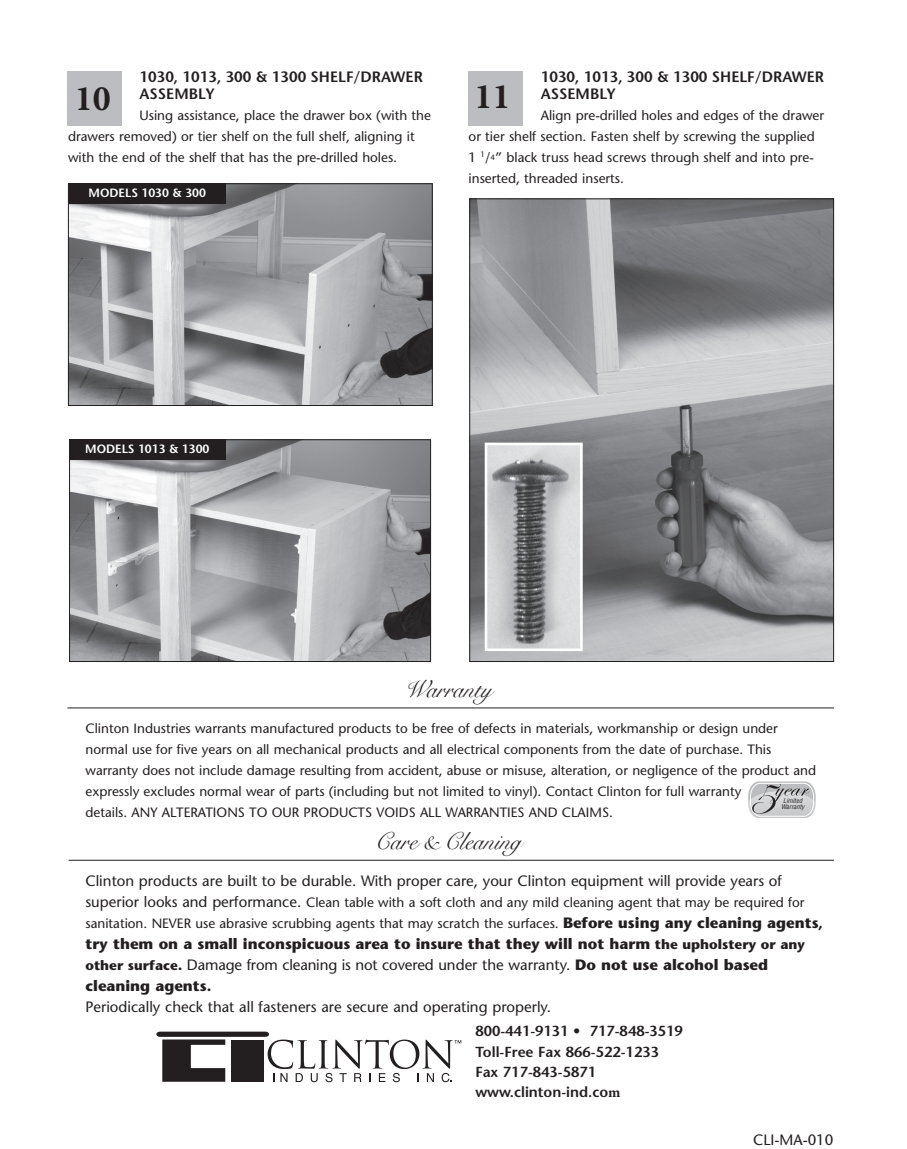
<style>
.page{position:relative;width:907px;height:1149px;background:#fff}
.page>*{position:absolute;margin:0;border:0;box-sizing:border-box;transform-origin:0 0}
.t1{font:700 36px "Minion Pro";color:#231f20}
.t2{font:24px "Snell Roundhand";color:#231f20}
.t3{font:700 15px/21px "Stone Sans Std";color:#231f20}
.t4{font:500 15px "Stone Sans Std";color:#231f20}
.t5{font:600 15px/16.5px "Stone Sans Std";color:#231f20}
.t6{font:600 14.55px/20.2px "Stone Sans Std";color:#231f20}
.t7{font:500 13.5px/21px "Stone Sans Std";color:#231f20}
.t8{font:600 12px "Stone Sans Std";color:#fff}
.t9{font:italic condensed 6.45px/6.3px "Helvetica";color:#231f20;text-align:center}
.s1{font-size:7.8px}
.s2{font-size:15px}
.s3{font-weight:700;font-size:15px}
.s4{font-size:13.5px}
.s5{font-weight:500}
.s6{font-family:"Minion Pro";font-weight:700}
</style>
<div class="page">
<svg style="left:156px;top:1031px;width:305px;height:51px"></svg>
<hr style="left:67px;top:707px;width:766px;height:1px;background:#231f20">
<hr style="left:69px;top:860px;width:764px;height:1px;background:#231f20">
<div style="left:468px;top:71px;width:54px;height:54px;background:#bcbdc0"></div>
<div style="left:67px;top:71px;width:54px;height:54px;background:#bcbdc0"></div>
<img style="left:471px;top:200px;width:360px;height:460px">
<img style="left:70px;top:185px;width:360px;height:219px">
<div style="left:68px;top:183px;width:364px;height:223px;border:1px solid #231f20"></div>
<img style="left:488px;top:447px;width:90px;height:200px">
<div style="left:484px;top:443px;width:98px;height:208px;border:3px solid #fff"></div>
<img style="left:71px;top:441px;width:358px;height:219px">
<div style="left:69px;top:439px;width:362px;height:223px;border:1px solid #231f20"></div>
<div style="left:69px;top:183px;width:157px;height:21px;background:#231f20"></div>
<div style="left:69px;top:439px;width:157px;height:21px;background:#231f20"></div>
<svg style="left:748px;top:781px;width:67px;height:37px;background:#c4c4c6"></svg>
<p class="t5" style="left:540px;top:69px;width:285px">1030, 1013, 300 &amp; 1300 SHELF/DRAWER<br>ASSEMBLY</p>
<p class="t7" style="left:468px;top:104px;width:357px;text-indent:72px">Align pre-drilled holes and edges of the drawer or tier shelf section. Fasten shelf by screwing the supplied 1 <sup>1</sup>/<span class="s1">4</span>” black truss head screws through shelf and into pre&shy;inserted, threaded inserts.</p>
<p class="t5" style="left:139px;top:69px;width:285px">1030, 1013, 300 &amp; 1300 SHELF/DRAWER<br>ASSEMBLY</p>
<p class="t7" style="left:68px;top:105px;width:364px;text-indent:71px">Using assistance, place the drawer box (with the drawers removed) or tier shelf on the full shelf, aligning it with the end of the shelf that has the pre-drilled holes.</p>
<p class="t8" style="left:89px;top:186px;width:119px">MODELS 1030 &amp; 300</p>
<p class="t1" style="left:75px;top:73px;width:37px">10</p>
<p class="t1" style="left:474px;top:71px;width:37px">11</p>
<p class="t8" style="left:85px;top:442px;width:126px">MODELS 1013 &amp; 1300</p>
<p class="t2" style="left:404px;top:675px;width:89px">Warranty</p>
<p class="t7" style="left:85px;top:717px;width:731px">Clinton Industries warrants manufactured products to be free of defects in materials, workmanship or design under normal use for five years on all mechanical products and all electrical components from the date of purchase. This warranty does not include damage resulting from accident, abuse or misuse, alteration, or negligence of the product and expressly excludes normal wear of parts (including but not limited to vinyl). Contact Clinton for full warranty<br>details. ANY ALTERATIONS TO OUR PRODUCTS VOIDS ALL WARRANTIES AND CLAIMS.</p>
<p class="t9" style="left:780px;top:797px;width:25px">Limited<br>Warranty</p>
<p class="t2" style="left:375px;top:828px;width:148px">Care &amp; Cleaning</p>
<p class="t4" style="left:85px;top:872px;width:697px">Clinton products are built to be durable. With proper care, your Clinton equipment will provide years of</p>
<p class="t7" style="left:85px;top:892px;width:739px"><span class="s2">superior looks and performance.</span> Clean table with a soft cloth and any mild cleaning agent that may be required for sanitation. NEVER use abrasive scrubbing agents that may scratch the surfaces. <span class="s3">Before using any cleaning agents,</span></p>
<p class="t3" style="left:85px;top:933px;width:720px">try them on a small inconspicuous area to insure that they will not harm <span class="s4">the upholstery or any other surface</span>. <span class="s5">Damage from cleaning is not covered under the warranty.</span> Do not use alcohol based cleaning agents.</p>
<p class="t4" style="left:85px;top:998px;width:467px">Periodically check that all fasteners are secure and operating properly.</p>
<p class="t6" style="left:475px;top:1021px;width:209px">800-441-9131 • 717-848-3519<br>Toll-Free Fax 866-522-1233<br>Fax 717-843-5871 www.clinton-ind.co<span class="s6">m</span></p>
<p class="t4" style="left:752px;top:1130px;width:82px">CLI-MA-010</p>
</div>
